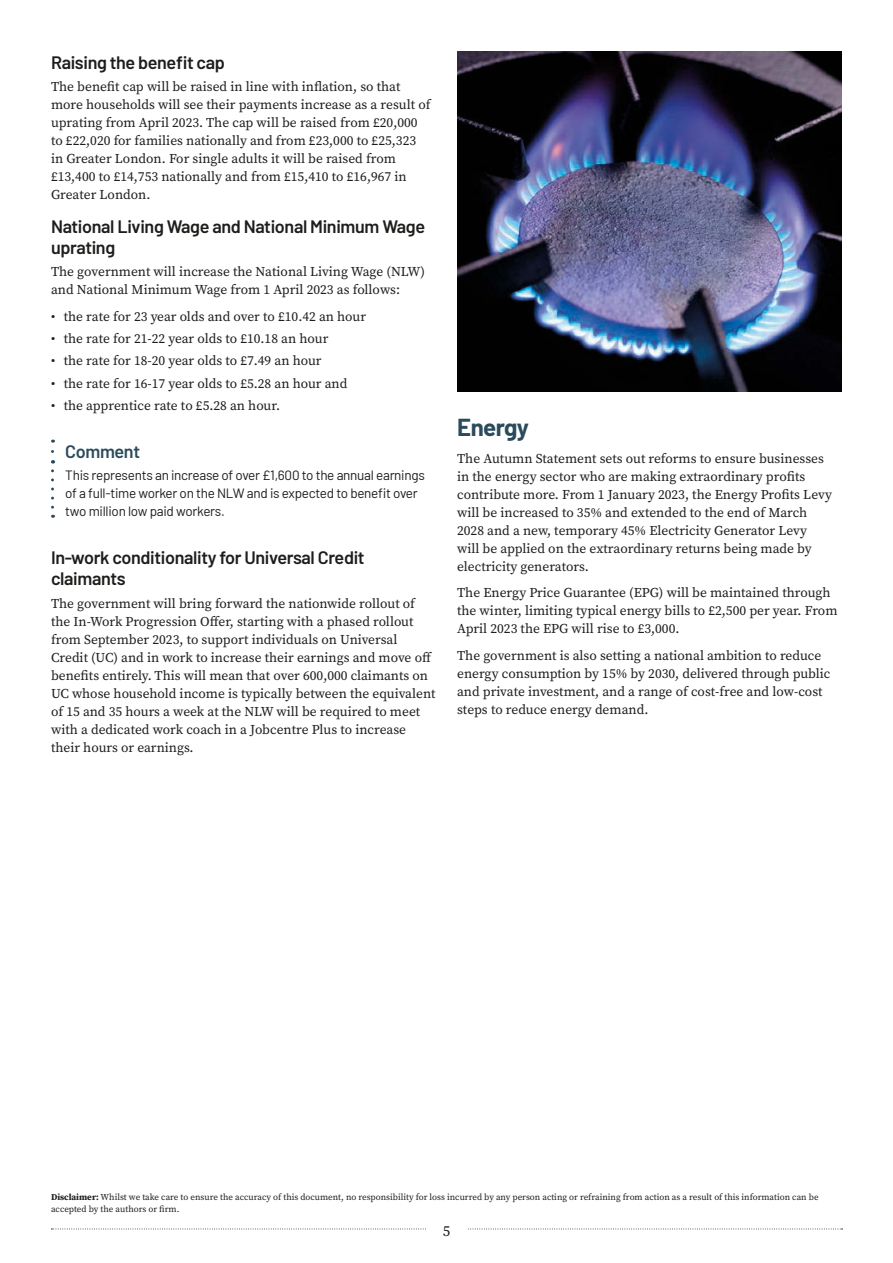
<style>
.page{position:relative;width:893px;height:1263px;background:#fff}
.page>*{position:absolute;margin:0;border:0;box-sizing:border-box;transform-origin:0 0}
.t1{font:700 24px "Barlow";letter-spacing:-.02em;color:#2a4b5c}
.t2{font:600 18px/21px "Barlow";letter-spacing:-.02em;color:#1d1d1b}
.t3{font:600 18px "Barlow";letter-spacing:-.02em;color:#2a4b5c}
.t4{font:15px "Source Serif Pro";color:#1d1d1b}
.t5{font:13.5px/18px "Source Serif Pro";color:#1d1d1b}
.t6{font:13.5px/18px "Barlow";letter-spacing:-.02em;color:#1d1d1b}
.t7{font:9px/12px "Source Serif Pro";color:#1d1d1b}
.s1{font-weight:700}
</style>
<div class="page">
<svg style="left:51px;top:1228px;width:792px;height:1px"></svg>
<div style="left:426px;top:1208px;width:41px;height:42px;background:#fff"></div>
<svg style="left:51px;top:460px;width:3px;height:47px"></svg>
<svg style="left:51px;top:440px;width:3px;height:11px"></svg>
<img style="left:457px;top:51px;width:385px;height:340px">
<h2 class="t2" style="left:51px;top:51px;width:175px">Raising the benefit cap</h2>
<p class="t5" style="left:51px;top:79px;width:381px">The benefit cap will be raised in line with inflation, so that more households will see their payments increase as a result of uprating from April 2023. The cap will be raised from £20,000 to £22,020 for families nationally and from £23,000 to £25,323 in Greater London. For single adults it will be raised from £13,400 to £14,753 nationally and from £15,410 to £16,967 in Greater London.</p>
<h2 class="t2" style="left:51px;top:215px;width:376px">National Living Wage and National Minimum Wage uprating</h2>
<p class="t5" style="left:51px;top:264px;width:376px">The government will increase the National Living Wage (NLW) and National Minimum Wage from 1 April 2023 as follows:</p>
<p class="t5" style="left:51px;top:308px;width:317px">• the rate for 23 year olds and over to £10.42 an hour</p>
<p class="t5" style="left:51px;top:331px;width:279px">• the rate for 21-22 year olds to £10.18 an hour</p>
<p class="t5" style="left:51px;top:353px;width:272px">• the rate for 18-20 year olds to £7.49 an hour</p>
<p class="t5" style="left:51px;top:375px;width:298px">• the rate for 16-17 year olds to £5.28 an hour and</p>
<p class="t5" style="left:51px;top:397px;width:231px">• the apprentice rate to £5.28 an hour.</p>
<h2 class="t3" style="left:65px;top:438px;width:76px">Comment</h2>
<p class="t6" style="left:65px;top:467px;width:361px">This represents an increase of over £1,600 to the annual earnings of a full-time worker on the NLW and is expected to benefit over two million low paid workers.</p>
<h2 class="t2" style="left:51px;top:546px;width:315px">In-work conditionality for Universal Credit claimants</h2>
<p class="t5" style="left:51px;top:595px;width:386px">The government will bring forward the nationwide rollout of the In-Work Progression Offer, starting with a phased rollout from September 2023, to support individuals on Universal Credit (UC) and in work to increase their earnings and move off benefits entirely. This will mean that over 600,000 claimants on UC whose household income is typically between the equivalent of 15 and 35 hours a week at the NLW will be required to meet with a dedicated work coach in a Jobcentre Plus to increase their hours or earnings.</p>
<h1 class="t1" style="left:457px;top:419px;width:73px">Energy</h1>
<p class="t5" style="left:457px;top:451px;width:376px">The Autumn Statement sets out reforms to ensure businesses in the energy sector who are making extraordinary profits contribute more. From 1 January 2023, the Energy Profits Levy will be increased to 35% and extended to the end of March 2028 and a new, temporary 45% Electricity Generator Levy will be applied on the extraordinary returns being made by electricity generators.</p>
<p class="t5" style="left:457px;top:585px;width:382px">The Energy Price Guarantee (EPG) will be maintained through the winter, limiting typical energy bills to £2,500 per year. From<br>April 2023 the EPG will rise to £3,000.</p>
<p class="t5" style="left:457px;top:648px;width:375px">The government is also setting a national ambition to reduce energy consumption by 15% by 2030, delivered through public and private investment, and a range of cost-free and low-cost steps to reduce energy demand.</p>
<p class="t7" style="left:51px;top:1192px;width:769px"><span class="s1">Disclaimer:</span> Whilst we take care to ensure the accuracy of this document, no responsibility for loss incurred by any person acting or refraining from action as a result of this information can be accepted by the authors or firm.</p>
<p class="t4" style="left:443px;top:1224px;width:9px">5</p>
</div>
